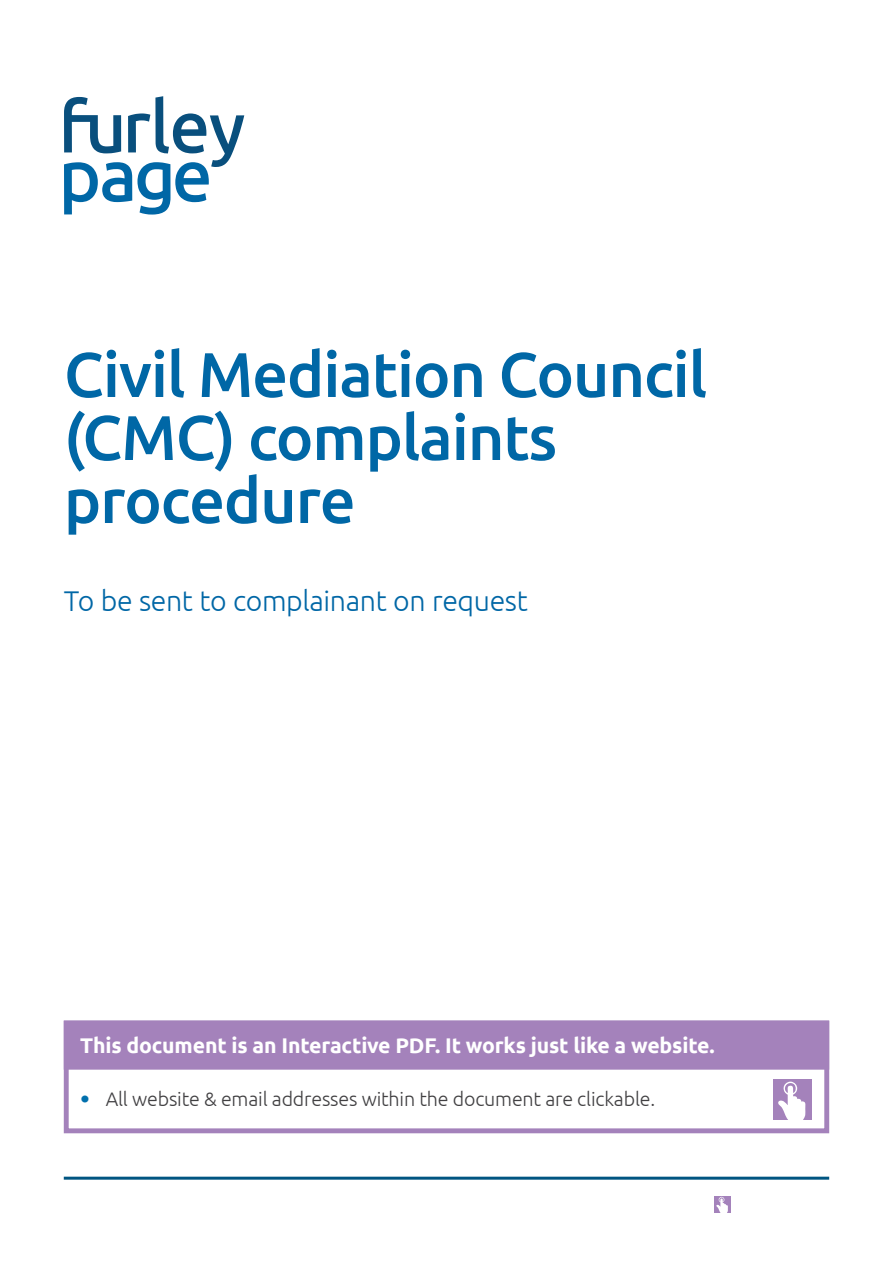
<style>
.page{position:relative;width:893px;height:1263px;background:#fff}
.page>*{position:absolute;margin:0;border:0;box-sizing:border-box;transform-origin:0 0}
.t1{font:500 63px/63px "Ubuntu";letter-spacing:-.02em;color:#0067a6}
.t2{font:300 28.5px "Ubuntu";letter-spacing:-.015em;color:#0067a6}
.t3{font:700 21.3px "Ubuntu";letter-spacing:-.01em;color:#fff}
.t4{font:300 19.65px "Ubuntu";letter-spacing:-.01em;color:#414042}
.s1{font-family:"Helvetica Neue LT Pro";font-weight:400;color:#0070ad}
</style>
<div class="page">
<svg style="left:64px;top:96px;width:180px;height:119px"></svg>
<div style="left:64px;top:1020px;width:765px;height:113px;border:5px solid #a482bb"></div>
<div style="left:64px;top:1020px;width:765px;height:50px;background:#a482bb;border:5px solid #a482bb"></div>
<div style="left:773px;top:1080px;width:39px;height:40px;background:#a482bb"></div>
<svg style="left:778px;top:1081px;width:28px;height:39px"></svg>
<hr style="left:64px;top:1177px;width:765px;height:3px;background:#005581">
<div style="left:714px;top:1196px;width:17px;height:17px;background:#a482bb"></div>
<svg style="left:716px;top:1196px;width:12px;height:17px"></svg>
<h1 class="t1" style="left:64px;top:341px;width:645px">Civil Mediation Council (CMC) complaints procedure</h1>
<h2 class="t2" style="left:64px;top:584px;width:465px">To be sent to complainant on request</h2>
<p class="t3" style="left:80px;top:1033px;width:636px">This document is an Interactive PDF. It works just like a website.</p>
<p class="t4" style="left:80px;top:1087px;width:577px"><span class="s1">•</span> All website &amp; email addresses within the document are clickable.</p>
</div>
